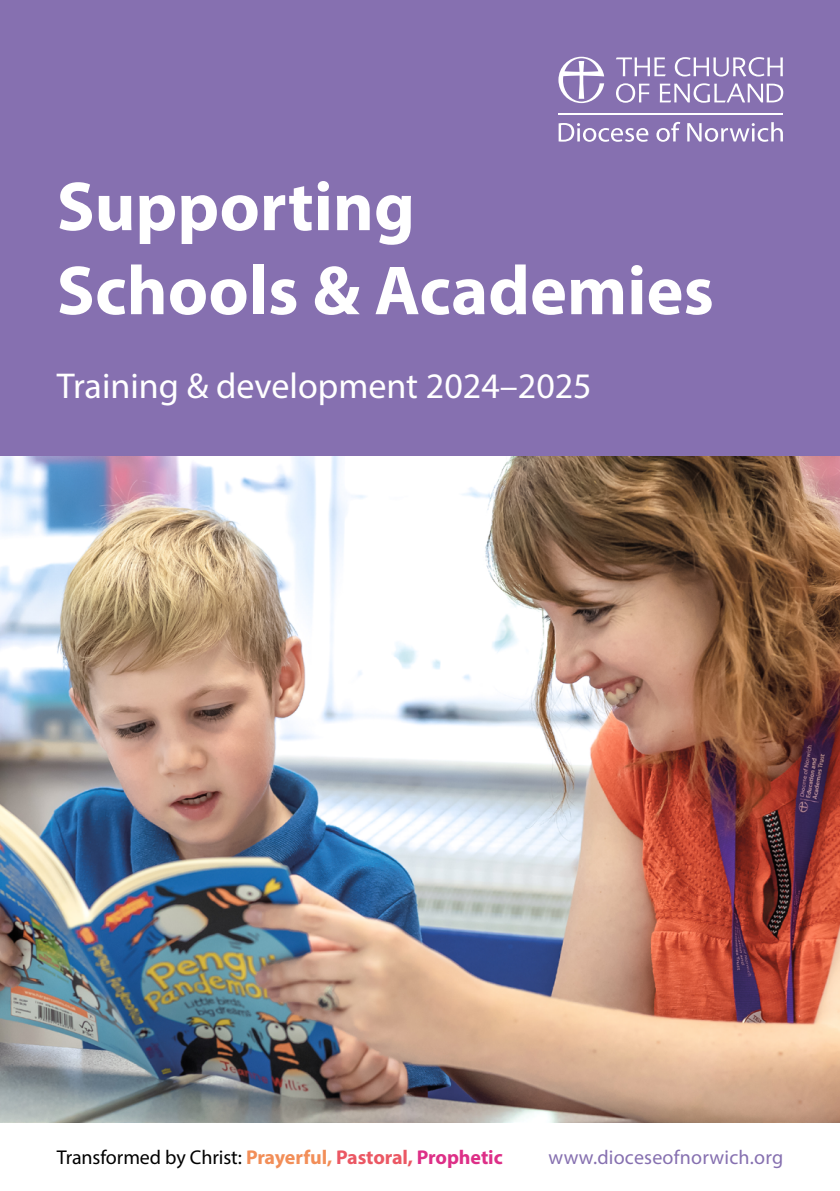
<style>
.page{position:relative;width:840px;height:1191px;background:#fff}
.page>*{position:absolute;margin:0;border:0;box-sizing:border-box;transform-origin:0 0}
.t1{font:700 70px/84px "Myriad Pro";color:#fff}
.t2{font:36px "Myriad Pro";color:#fff}
.t3{font:20px "Myriad Pro";letter-spacing:-.005em;color:#000}
.t4{font:20px "Myriad Pro";letter-spacing:.01em;color:#8670b0}
.s1{font-weight:700;color:#f28e58}
.s2{font-weight:700;color:#eb5864}
.s3{font-weight:700;color:#dd2f87}
</style>
<div class="page">
<div style="left:0;top:0;width:839px;height:456px;background:#8670b0"></div>
<svg style="left:558px;top:57px;width:46px;height:46px"></svg>
<svg style="left:616px;top:57px;width:49px;height:19px"></svg>
<svg style="left:674px;top:57px;width:108px;height:20px"></svg>
<svg style="left:616px;top:83px;width:33px;height:20px"></svg>
<svg style="left:659px;top:83px;width:123px;height:20px"></svg>
<svg style="left:558px;top:123px;width:90px;height:19px"></svg>
<svg style="left:656px;top:122px;width:23px;height:20px"></svg>
<svg style="left:687px;top:122px;width:95px;height:20px"></svg>
<hr style="left:558px;top:113px;width:224px;height:2px;background:#fff">
<img style="left:0;top:456px;width:839px;height:667px">
<h1 class="t1" style="left:57px;top:162px;width:658px">Supporting<br>Schools &amp; Academies</h1>
<h2 class="t2" style="left:57px;top:364px;width:536px">Training &amp; development 2024–2025</h2>
<p class="t3" style="left:57px;top:1145px;width:447px">Transformed by Christ: <span class="s1">Prayerful,</span> <span class="s2">Pastoral,</span> <span class="s3">Prophetic</span></p>
<p class="t4" style="left:548px;top:1145px;width:236px">www.dioceseofnorwich.org</p>
</div>
